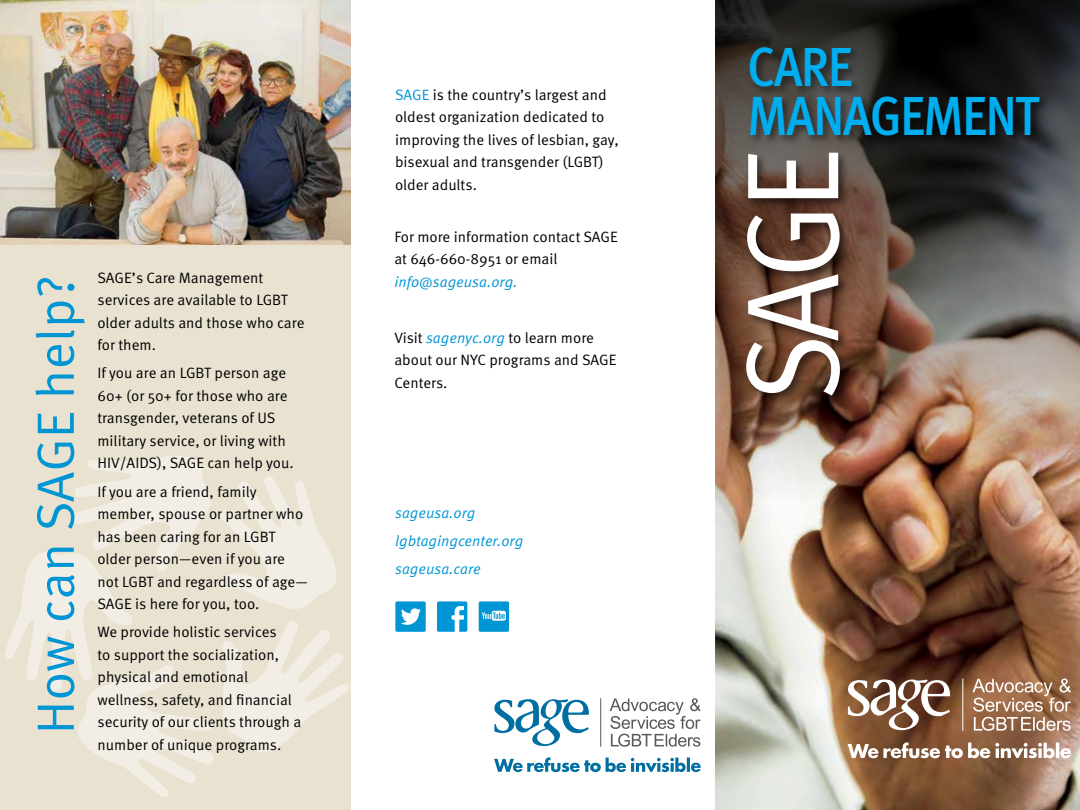
<style>
.page{position:relative;width:1080px;height:810px;background:#fff}
.page>*{position:absolute;margin:0;border:0;box-sizing:border-box;transform-origin:0 0}
.t1{font:131.25px "Meta Pro";color:#fff;scale:.9 1}
.t2{font:500 55px/48.8px "Meta Pro";letter-spacing:-.04em;color:#00aeef;scale:.9 1}
.t3{font:52.5px "Meta Pro";color:#0095d5}
.t4{font:15px/22.5px "Meta Pro";color:#000}
.t5{font:italic 15px/28.1px "Meta Pro";color:#0095d5}
.s1{color:#0095d5}
.s2{font-style:italic;color:#0095d5}
</style>
<div class="page">
<img style="left:716px;top:580px;width:364px;height:230px">
<div style="left:479px;top:601px;width:30px;height:31px;background:#0095d5;border-radius:2px"></div>
<div style="left:0;top:243px;width:351px;height:567px;background:#e9e2d0"></div>
<svg style="left:5px;top:455px;width:344px;height:342px"></svg>
<img style="left:716px;top:0;width:364px;height:580px">
<div style="left:744px;top:150px;width:107px;height:256px;background:#000;opacity:.5"></div>
<img style="left:0;top:0;width:351px;height:245px">
<svg style="left:482px;top:611px;width:24px;height:10px"></svg>
<svg style="left:437px;top:601px;width:30px;height:31px"></svg>
<div style="left:395px;top:601px;width:31px;height:31px;background:#0095d5;border-radius:2px"></div>
<svg style="left:401px;top:608px;width:20px;height:17px"></svg>
<div style="left:748px;top:45px;width:303px;height:102px;background:#000;opacity:.5"></div>
<hr style="left:600px;top:698px;width:1px;height:49px;background:#58595b">
<svg style="left:494px;top:699px;width:95px;height:47px"></svg>
<svg style="left:494px;top:757px;width:207px;height:15px"></svg>
<svg style="left:610px;top:698px;width:91px;height:49px"></svg>
<hr style="left:962px;top:679px;width:1px;height:52px;background:#fff">
<svg style="left:848px;top:680px;width:102px;height:50px"></svg>
<svg style="left:848px;top:742px;width:223px;height:16px"></svg>
<svg style="left:972px;top:679px;width:99px;height:52px;background:#b18c73"></svg>
<h3 class="t3" style="left:22px;top:734px;width:461px;rotate:-90deg">How can SAGE help?</h3>
<p class="t4" style="left:97px;top:267px;width:209px">SAGE’s Care Management services are available to LGBT older adults and those who care for them.</p>
<p class="t4" style="left:97px;top:363px;width:198px">If you are an LGBT person age<br>60+ (or 50+ for those who are transgender, veterans of US military service, or living with<br>HIV/AIDS), SAGE can help you.</p>
<p class="t4" style="left:97px;top:481px;width:212px">If you are a friend, family member, spouse or partner who has been caring for an LGBT older person—even if you are not LGBT and regardless of age—<br>SAGE is here for you, too.</p>
<p class="t4" style="left:97px;top:621px;width:206px">We provide holistic services<br>to support the socialization, physical and emotional wellness, safety, and financial security of our clients through a number of unique programs.</p>
<p class="t4" style="left:395px;top:84px;width:225px"><span class="s1">SAGE</span> is the country’s largest and oldest organization dedicated to improving the lives of lesbian, gay, bisexual and transgender (LGBT) older adults.</p>
<p class="t4" style="left:394px;top:226px;width:225px">For more information contact SAGE at 646-660-8951 or email</p>
<p class="t5" style="left:394px;top:268px;width:125px">info@sageusa.org.</p>
<p class="t4" style="left:394px;top:327px;width:224px">Visit <span class="s2">sagenyc.org</span> to learn more about our NYC programs and SAGE<br>Centers.</p>
<p class="t5" style="left:395px;top:499px;width:130px">sageusa.org lgbtagingcenter.org sageusa.care</p>
<h2 class="t2" style="left:747px;top:45px;width:326px">CARE<br>MANAGEMENT</h2>
<h1 class="t1" style="left:710px;top:402px;width:284px;rotate:-90deg">SAGE</h1>
</div>
